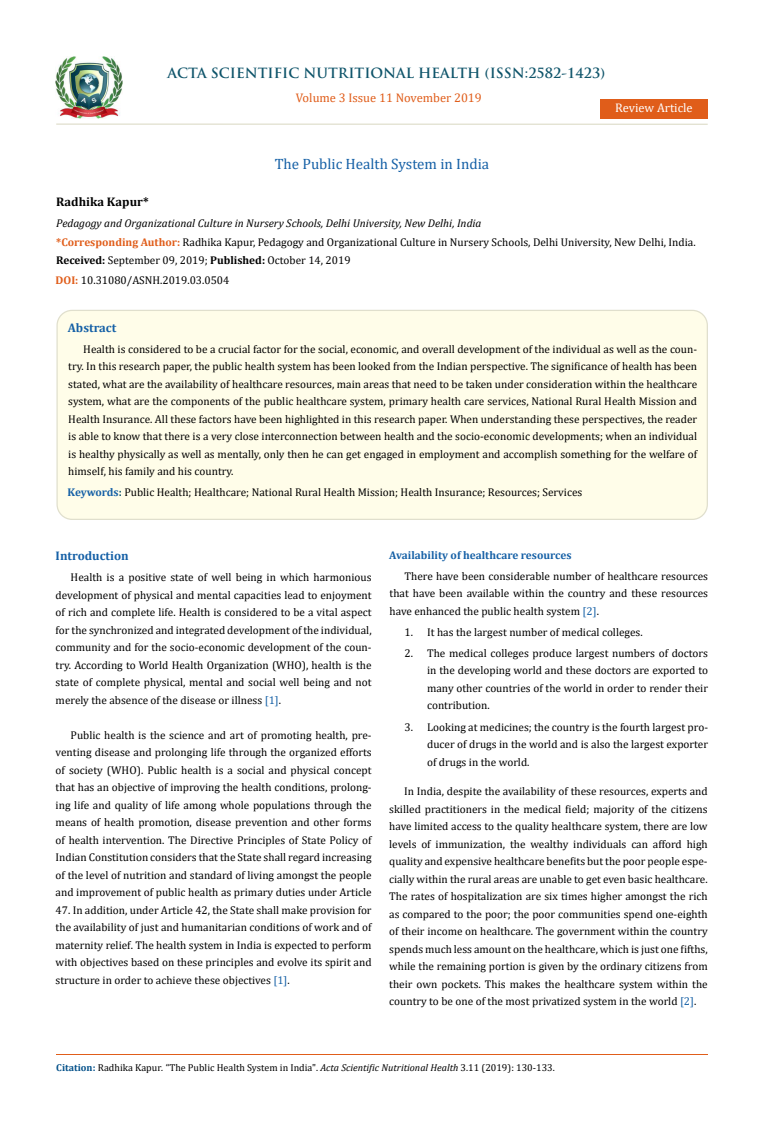
<style>
.page{position:relative;width:764px;height:1140px;background:#fff}
.page>*{position:absolute;margin:0;border:0;box-sizing:border-box;transform-origin:0 0}
.t1{font:15px "Cambria";color:#1560a6}
.t2{font:700 13.75px "Trajan Pro";color:#0e546a}
.t3{font:12.5px "Cambria";color:#e05d1a}
.t4{font:700 12.5px "Cambria";color:#1560a6}
.t5{font:700 12.5px "Cambria";color:#000}
.t6{font:12.5px "Cambria";color:#fff}
.t7{font:11.25px/17.5px "Cambria";color:#000;text-align:justify}
.t8{font:700 11.25px "Cambria";color:#1560a6}
.t9{font:10px "Cambria";color:#000}
.s1{font-style:italic}
.s2{font-weight:700;color:#e05d1a}
.s3{font-weight:700}
.s4{font-weight:700;color:#1560a6}
.s5{font-weight:700;color:#0e546a}
.s6{color:#1560a6}
.s7{font-weight:700;color:#035089}
</style>
<div class="page">
<img style="left:56px;top:57px;width:66px;height:61px">
<div style="left:600px;top:99px;width:107px;height:20px;background:#e05d1a"></div>
<div style="left:57px;top:310px;width:650px;height:209px;background:#fffde9;border-radius:15px"></div>
<div style="left:56px;top:310px;width:652px;height:210px;border:1px solid #e0dfcd;border-radius:15px"></div>
<hr style="left:56px;top:1055px;width:651px;height:1px;background:#e05d1a">
<hr style="left:56px;top:123px;width:651px;height:2px;background:#e0dfcd">
<p class="t2" style="left:167px;top:64px;width:439px">ACTA SCIENTIFIC NUTRITIONAL HEALTH (ISSN:2582-1423)</p>
<p class="t3" style="left:296px;top:91px;width:187px">Volume 3 Issue 11 November 2019</p>
<p class="t6" style="left:615px;top:100px;width:79px">Review Article</p>
<h1 class="t1" style="left:275px;top:155px;width:216px">The Public Health System in India</h1>
<p class="t5" style="left:56px;top:193px;width:94px">Radhika Kapur*</p>
<p class="t7" style="left:56px;top:213px;width:641px;line-height:19.5px"><span class="s1">Pedagogy and Organizational Culture in Nursery Schools, Delhi University, New Delhi, India<br></span><span class="s2">*Corresponding Author:</span> Radhika Kapur, Pedagogy and Organizational Culture in Nursery Schools, Delhi University, New Delhi, India.</p>
<p class="t7" style="left:56px;top:251px;width:296px"><span class="s3">Received:</span> September 09, 2019; <span class="s3">Published:</span> October 14, 2019</p>
<p class="t7" style="left:56px;top:272px;width:175px"><span class="s2">DOI:</span> 10.31080/ASNH.2019.03.0504</p>
<p class="t4" style="left:68px;top:319px;width:50px">Abstract</p>
<p class="t7" style="left:68px;top:340px;width:630px;text-indent:15px">Health is considered to be a crucial factor for the social, economic, and overall development of the individual as well as the coun&shy;try. In this research paper, the public health system has been looked from the Indian perspective. The significance of health has been stated, what are the availability of healthcare resources, main areas that need to be taken under consideration within the healthcare system, what are the components of the public healthcare system, primary health care services, National Rural Health Mission and Health Insurance. All these factors have been highlighted in this research paper. When understanding these perspectives, the reader is able to know that there is a very close interconnection between health and the socio-economic developments; when an individual is healthy physically as well as mentally, only then he can get engaged in employment and accomplish something for the welfare of himself, his family and his country.</p>
<p class="t7" style="left:68px;top:483px;width:516px"><span class="s4">Keywords</span><span class="s5">:</span> Public Health; Healthcare; National Rural Health Mission; Health Insurance; Resources; Services</p>
<p class="t4" style="left:56px;top:547px;width:75px">Introduction</p>
<p class="t7" style="left:56px;top:568px;width:317px;text-indent:15px">Health is a positive state of well being in which harmonious development of physical and mental capacities lead to enjoyment of rich and complete life. Health is considered to be a vital aspect for the synchronized and integrated development of the individual, community and for the socio-economic development of the coun&shy;try. According to World Health Organization (WHO), health is the state of complete physical, mental and social well being and not merely the absence of the disease or illness <span class="s6">[1]</span>.</p>
<p class="t7" style="left:56px;top:726px;width:317px;text-indent:15px">Public health is the science and art of promoting health, pre&shy;venting disease and prolonging life through the organized efforts of society (WHO). Public health is a social and physical concept that has an objective of improving the health conditions, prolong&shy;ing life and quality of life among whole populations through the means of health promotion, disease prevention and other forms of health intervention. The Directive Principles of State Policy of Indian Constitution considers that the State shall regard increasing of the level of nutrition and standard of living amongst the people and improvement of public health as primary duties under Article</p>
<p class="t7" style="left:56px;top:901px;width:317px">47. In addition, under Article 42, the State shall make provision for the availability of just and humanitarian conditions of work and of maternity relief. The health system in India is expected to perform with objectives based on these principles and evolve its spirit and structure in order to achieve these objectives <span class="s6">[1]</span>.</p>
<p class="t8" style="left:389px;top:547px;width:184px">Availability of healthcare resources</p>
<p class="t7" style="left:389px;top:567px;width:320px;text-indent:15px">There have been considerable number of healthcare resources that have been available within the country and these resources have enhanced the public health system <span class="s6">[2]</span>.</p>
<p class="t7" style="left:404px;top:623px;width:240px">1. It has the largest number of medical colleges.</p>
<p class="t7" style="left:427px;top:644px;width:282px;text-indent:-22px">2. The medical colleges produce largest numbers of doctors in the developing world and these doctors are exported to many other countries of the world in order to render their contribution.</p>
<p class="t7" style="left:427px;top:718px;width:282px;text-indent:-22px">3. Looking at medicines; the country is the fourth largest pro&shy;ducer of drugs in the world and is also the largest exporter of drugs in the world.</p>
<p class="t7" style="left:389px;top:783px;width:320px;text-indent:15px">In India, despite the availability of these resources, experts and skilled practitioners in the medical field; majority of the citizens have limited access to the quality healthcare system, there are low levels of immunization, the wealthy individuals can afford high quality and expensive healthcare benefits but the poor people espe&shy;cially within the rural areas are unable to get even basic healthcare.<br>The rates of hospitalization are six times higher amongst the rich as compared to the poor; the poor communities spend one-eighth of their income on healthcare. The government within the country spends much less amount on the healthcare, which is just one fifths, while the remaining portion is given by the ordinary citizens from their own pockets. This makes the healthcare system within the country to be one of the most privatized system in the world <span class="s6">[2]</span>.</p>
<p class="t9" style="left:56px;top:1061px;width:500px"><span class="s7">Citation:</span> Radhika Kapur<span class="s1">.</span> “The Public Health System in India". <span class="s1">Acta Scientific Nutritional Health</span> 3.11 (2019): 130-133.</p>
</div>
